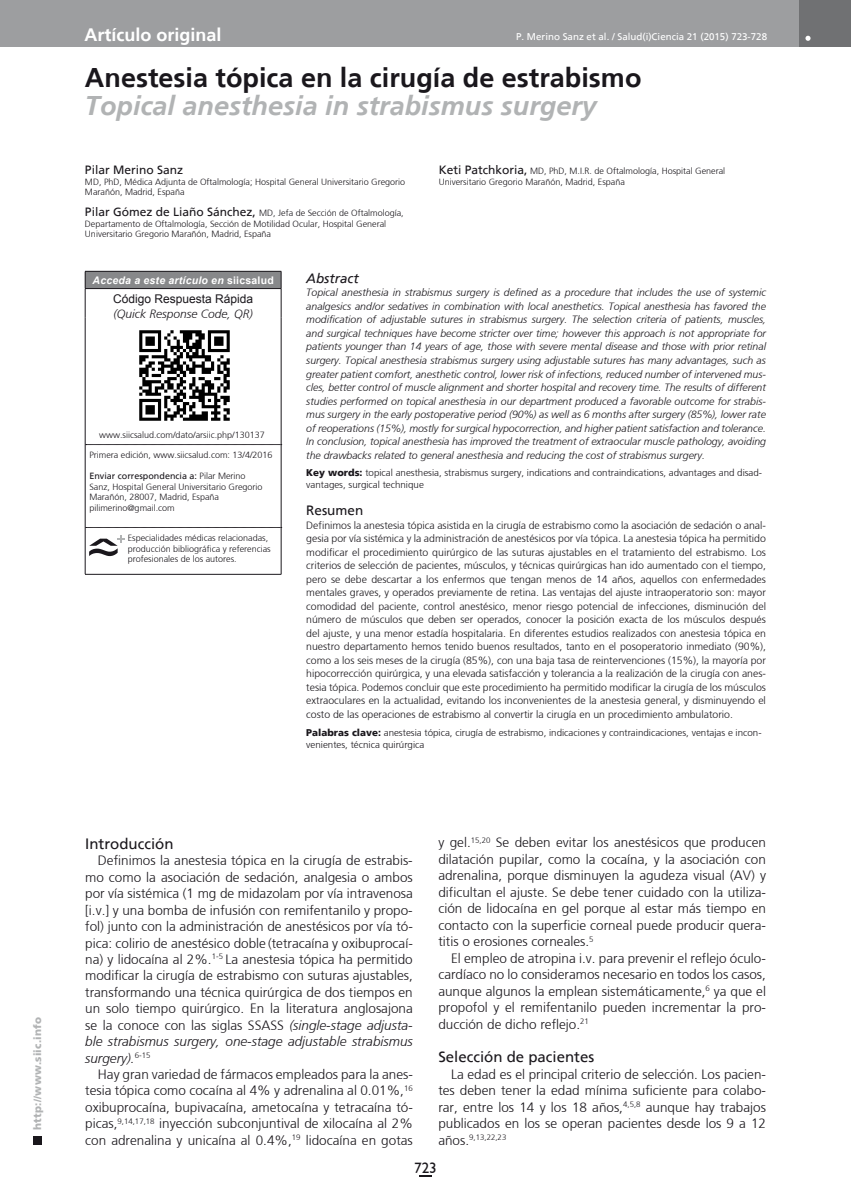
<style>
.page{position:relative;width:851px;height:1191px;background:#fff}
.page>*{position:absolute;margin:0;border:0;box-sizing:border-box;transform-origin:0 0}
.t1{font:700 27px "Frutiger";color:#1a171c}
.t2{font:italic 700 27px "Frutiger";color:#b1b3b4}
.t3{font:700 18px "Frutiger";color:#fff}
.t4{font:15px "Frutiger";color:#1a171c}
.t5{font:15px "Humanist 521 BT";color:#1a171c}
.t6{font:300 13.5px/16.4px "Frutiger";color:#1a171c;text-align:justify}
.t7{font:italic 13.5px "Frutiger";color:#1a171c}
.t8{font:13.5px "Frutiger";color:#1a171c}
.t9{font:italic 300 12px "Frutiger";color:#1a171c}
.t10{font:12px "Arial";color:#1a171c}
.t11{font:12px "Frutiger";color:#1a171c}
.t12{font:300 10.5px/13.5px "Frutiger";color:#1a171c;text-align:justify}
.t13{font:italic 300 10.5px/13.5px "Frutiger";color:#1a171c;text-align:justify}
.t14{font:italic 700 10.5px "Arial";letter-spacing:.02em;color:#fff}
.t15{font:900 10.5px "Frutiger";letter-spacing:.015em;color:#b1b3b4}
.t16{font:300 9.75px/12px "Frutiger";color:#1a171c}
.t17{font:9.75px "Frutiger";color:#fff}
.t18{font:300 9px/10.5px "Frutiger";color:#1a171c}
.t19{font:300 7.8px "Frutiger";color:#1a171c}
.s1{font-weight:400;font-size:12px}
.s2{font-style:normal}
.s3{font-weight:400}
.s4{font-weight:900}
.s5{font-style:italic}
.s6{font-size:13.5px}
</style>
<div class="page">
<div style="left:33px;top:1135px;width:9px;height:9px;background:#1a171c"></div>
<div style="left:1px;top:0;width:812px;height:47px;background:#9d9ea0"></div>
<div style="left:799px;top:0;width:51px;height:47px;background:#707173"></div>
<svg style="left:805px;top:36px;width:5px;height:5px"></svg>
<svg style="left:419px;top:1175px;width:12px;height:1px"></svg>
<div style="left:85px;top:271px;width:196px;height:17px;background:#87888a"></div>
<hr style="left:85px;top:288px;width:196px;height:1px;background:#1a171c">
<svg style="left:86px;top:444px;width:195px;height:1px"></svg>
<svg style="left:86px;top:527px;width:195px;height:1px"></svg>
<hr style="left:85px;top:271px;width:196px;height:1px;background:#1a171c">
<svg style="left:281px;top:271px;width:1px;height:47px"></svg>
<svg style="left:85px;top:271px;width:1px;height:47px"></svg>
<hr style="left:85px;top:318px;width:1px;height:126px;background:#1a171c">
<hr style="left:281px;top:318px;width:1px;height:126px;background:#1a171c">
<hr style="left:85px;top:444px;width:1px;height:83px;background:#1a171c">
<hr style="left:281px;top:444px;width:1px;height:83px;background:#1a171c">
<hr style="left:85px;top:527px;width:1px;height:47px;background:#1a171c">
<hr style="left:281px;top:527px;width:1px;height:47px;background:#1a171c">
<hr style="left:85px;top:574px;width:196px;height:1px;background:#1a171c">
<img style="left:139px;top:330px;width:91px;height:91px">
<svg style="left:89px;top:535px;width:35px;height:21px"></svg>
<p class="t15" style="left:31px;top:1129px;width:114px;rotate:-90deg">http://www.siic.info</p>
<h2 class="t3" style="left:84px;top:24px;width:139px">Artículo original</h2>
<p class="t17" style="left:516px;top:31px;width:252px">P. Merino Sanz et al. / Salud(i)Ciencia 21 (2015) 723-728</p>
<h1 class="t1" style="left:85px;top:61px;width:558px">Anestesia tópica en la cirugía de estrabismo</h1>
<h1 class="t2" style="left:85px;top:90px;width:513px">Topical anesthesia in strabismus surgery</h1>
<p class="t11" style="left:85px;top:163px;width:100px">Pilar Merino Sanz</p>
<p class="t18" style="left:85px;top:176px;width:322px">MD, PhD, Médica Adjunta de Oftalmología; Hospital General Universitario Gregorio<br>Marañón, Madrid, España</p>
<p class="t18" style="left:85px;top:208px;width:320px"><span class="s1">Pilar Gómez de Liaño Sánchez,</span> MD, Jefa de Sección de Oftalmología,<br>Departamento de Oftalmología, Sección de Motilidad Ocular, Hospital General<br>Universitario Gregorio Marañón, Madrid, España</p>
<p class="t18" style="left:438px;top:166px;width:288px"><span class="s1">Keti Patchkoria,</span> MD, PhD, M.I.R. de Oftalmología, Hospital General<br>Universitario Gregorio Marañón, Madrid, España</p>
<p class="t14" style="left:93px;top:273px;width:183px">Acceda a este artículo en <span class="s2">siicsalud</span></p>
<p class="t10" style="left:113px;top:291px;width:142px">Código Respuesta Rápida</p>
<p class="t9" style="left:113px;top:307px;width:141px">(Quick Response Code, QR)</p>
<p class="t18" style="left:99px;top:430px;width:167px">www.siicsalud.com/dato/arsiic.php/130137</p>
<p class="t18" style="left:89px;top:450px;width:185px">Primera edición, www.siicsalud.com: 13/4/2016</p>
<p class="t18" style="left:89px;top:471px;width:175px"><span class="s3">Enviar correspondencia a:</span> Pilar Merino Sanz, Hospital General Universitario Gregorio Marañón, 28007, Madrid, España pilimerino@gmail.com</p>
<p class="t18" style="left:128px;top:533px;width:145px">Especialidades médicas relacionadas, producción bibliográfica y referencias profesionales de los autores.</p>
<p class="t7" style="left:306px;top:270px;width:54px">Abstract</p>
<p class="t13" style="left:306px;top:286px;width:461px">Topical anesthesia in strabismus surgery is defined as a procedure that includes the use of systemic analgesics and/or sedatives in combination with local anesthetics. Topical anesthesia has favored the modification of adjustable sutures in strabismus surgery. The selection criteria of patients, muscles, and surgical techniques have become stricter over time; however this approach is not appropriate for patients younger than 14 years of age, those with severe mental disease and those with prior retinal surgery. Topical anesthesia strabismus surgery using adjustable sutures has many advantages, such as greater patient comfort, anesthetic control, lower risk of infections, reduced number of intervened mus&shy;cles, better control of muscle alignment and shorter hospital and recovery time. The results of different studies performed on topical anesthesia in our department produced a favorable outcome for strabis&shy;mus surgery in the early postoperative period (90%) as well as 6 months after surgery (85%), lower rate of reoperations (15%), mostly for surgical hypocorrection, and higher patient satisfaction and tolerance.<br>In conclusion, topical anesthesia has improved the treatment of extraocular muscle pathology, avoiding the drawbacks related to general anesthesia and reducing the cost of strabismus surgery.</p>
<p class="t16" style="left:306px;top:467px;width:457px"><span class="s4">Key words:</span> topical anesthesia, strabismus surgery, indications and contraindications, advantages and disad&shy;vantages, surgical technique</p>
<p class="t8" style="left:306px;top:502px;width:59px">Resumen</p>
<p class="t12" style="left:306px;top:518px;width:461px">Definimos la anestesia tópica asistida en la cirugía de estrabismo como la asociación de sedación o anal&shy;gesia por vía sistémica y la administración de anestésicos por vía tópica. La anestesia tópica ha permitido modificar el procedimiento quirúrgico de las suturas ajustables en el tratamiento del estrabismo. Los criterios de selección de pacientes, músculos, y técnicas quirúrgicas han ido aumentado con el tiempo, pero se debe descartar a los enfermos que tengan menos de 14 años, aquellos con enfermedades mentales graves, y operados previamente de retina. Las ventajas del ajuste intraoperatorio son: mayor comodidad del paciente, control anestésico, menor riesgo potencial de infecciones, disminución del número de músculos que deben ser operados, conocer la posición exacta de los músculos después del ajuste, y una menor estadía hospitalaria. En diferentes estudios realizados con anestesia tópica en nuestro departamento hemos tenido buenos resultados, tanto en el posoperatorio inmediato (90%), como a los seis meses de la cirugía (85%), con una baja tasa de reintervenciones (15%), la mayoría por hipocorrección quirúrgica, y una elevada satisfacción y tolerancia a la realización de la cirugía con anes&shy;tesia tópica. Podemos concluir que este procedimiento ha permitido modificar la cirugía de los músculos extraoculares en la actualidad, evitando los inconvenientes de la anestesia general, y disminuyendo el costo de las operaciones de estrabismo al convertir la cirugía en un procedimiento ambulatorio.</p>
<p class="t16" style="left:306px;top:726px;width:457px"><span class="s4">Palabras clave:</span> anestesia tópica, cirugía de estrabismo, indicaciones y contraindicaciones, ventajas e incon&shy;venientes, técnica quirúrgica</p>
<p class="t4" style="left:85px;top:835px;width:90px">Introducción</p>
<p class="t6" style="left:85px;top:852px;width:329px;text-indent:13px">Definimos la anestesia tópica en la cirugía de estrabis&shy;mo como la asociación de sedación, analgesia o ambos por vía sistémica (1 mg de midazolam por vía intravenosa [i.v.] y una bomba de infusión con remifentanilo y propo&shy;fol) junto con la administración de anestésicos por vía tó&shy;pica: colirio de anestésico doble (tetracaína y oxibuprocaí&shy;na) y lidocaína al 2%.<sup>1-5</sup> La anestesia tópica ha permitido modificar la cirugía de estrabismo con suturas ajustables, transformando una técnica quirúrgica de dos tiempos en un solo tiempo quirúrgico. En la literatura anglosajona se la conoce con las siglas SSASS <span class="s5">(single-stage adjusta&shy;ble strabismus surgery, one-stage adjustable strabismus surgery).</span><sup>6-15</sup></p>
<p class="t6" style="left:85px;top:1066px;width:329px;text-indent:13px">Hay gran variedad de fármacos empleados para la anes&shy;tesia tópica como cocaína al 4% y adrenalina al 0.01%,<sup>16 </sup>oxibuprocaína, bupivacaína, ametocaína y tetracaína tó&shy;picas,<sup>9,14,17,18</sup> inyección subconjuntival de xilocaína al 2% con adrenalina y unicaína al 0.4%,<sup>19</sup> lidocaína en gotas</p>
<p class="t6" style="left:438px;top:834px;width:329px">y gel.<sup>15,20</sup> Se deben evitar los anestésicos que producen dilatación pupilar, como la cocaína, y la asociación con adrenalina, porque disminuyen la agudeza visual (AV) y dificultan el ajuste. Se debe tener cuidado con la utiliza&shy;ción de lidocaína en gel porque al estar más tiempo en contacto con la superficie corneal puede producir quera&shy;titis o erosiones corneales.<sup>5</sup></p>
<p class="t6" style="left:438px;top:950px;width:329px;text-indent:13px">El empleo de atropina i.v. para prevenir el reflejo óculo&shy;cardíaco no lo consideramos necesario en todos los casos, aunque algunos la emplean sistemáticamente,<sup>6</sup> ya que el propofol y el remifentanilo pueden incrementar la pro&shy;ducción de dicho reflejo.<sup>21</sup></p>
<p class="t4" style="left:438px;top:1048px;width:157px">Selección de pacientes</p>
<p class="t6" style="left:438px;top:1065px;width:329px;text-indent:13px">La edad es el principal criterio de selección. Los pacien&shy;tes deben tener la edad mínima suficiente para colabo&shy;rar, entre los 14 y los 18 años,<sup>4,5,8</sup> aunque hay trabajos publicados en los se operan pacientes desde los 9 a 12</p>
<p class="t19" style="left:438px;top:1133px;width:69px"><span class="s6">años.</span>9,13,22,23</p>
<p class="t5" style="left:414px;top:1158px;width:24px">723</p>
</div>
